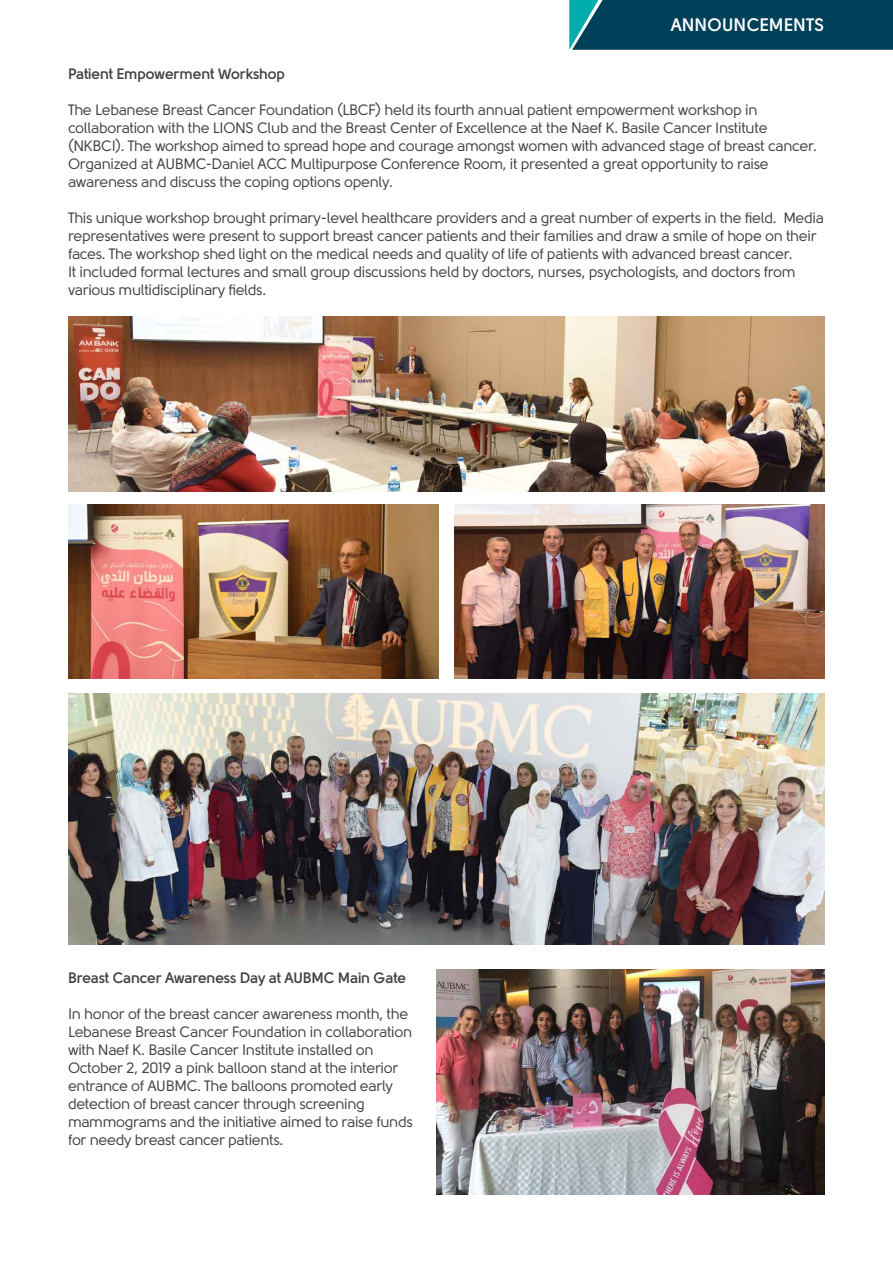
<style>
.page{position:relative;width:893px;height:1263px;background:#fff}
.page>*{position:absolute;margin:0;border:0;box-sizing:border-box;transform-origin:0 0}
.t1{font:700 18px "Solomon";color:#fff}
.t2{font:15px/18px "Solomon";letter-spacing:-.02em;color:#414042}
.t3{font:700 15px "Solomon";letter-spacing:-.02em;color:#414042}
</style>
<div class="page">
<svg style="left:569px;top:0;width:324px;height:50px"></svg>
<img style="left:68px;top:316px;width:757px;height:175px">
<img style="left:454px;top:505px;width:371px;height:173px">
<img style="left:68px;top:505px;width:371px;height:173px">
<img style="left:68px;top:693px;width:757px;height:252px">
<img style="left:437px;top:969px;width:388px;height:226px">
<p class="t1" style="left:671px;top:15px;width:155px">ANNOUNCEMENTS</p>
<p class="t3" style="left:68px;top:65px;width:219px">Patient Empowerment Workshop</p>
<p class="t2" style="left:68px;top:101px;width:750px">The Lebanese Breast Cancer Foundation (LBCF) held its fourth annual patient empowerment workshop in collaboration with the LIONS Club and the Breast Center of Excellence at the Naef K. Basile Cancer Institute (NKBCI). The workshop aimed to spread hope and courage amongst women with advanced stage of breast cancer.<br>Organized at AUBMC-Daniel ACC Multipurpose Conference Room, it presented a great opportunity to raise awareness and discuss the coping options openly.</p>
<p class="t2" style="left:68px;top:209px;width:757px">This unique workshop brought primary-level healthcare providers and a great number of experts in the field. Media representatives were present to support breast cancer patients and their families and draw a smile of hope on their faces. The workshop shed light on the medical needs and quality of life of patients with advanced breast cancer.<br>It included formal lectures and small group discussions held by doctors, nurses, psychologists, and doctors from various multidisciplinary fields.</p>
<p class="t3" style="left:68px;top:969px;width:340px">Breast Cancer Awareness Day at AUBMC Main Gate</p>
<p class="t2" style="left:68px;top:1005px;width:346px">In honor of the breast cancer awareness month, the Lebanese Breast Cancer Foundation in collaboration with Naef K. Basile Cancer Institute installed on October 2, 2019 a pink balloon stand at the interior entrance of AUBMC. The balloons promoted early detection of breast cancer through screening mammograms and the initiative aimed to raise funds for needy breast cancer patients.</p>
</div>
